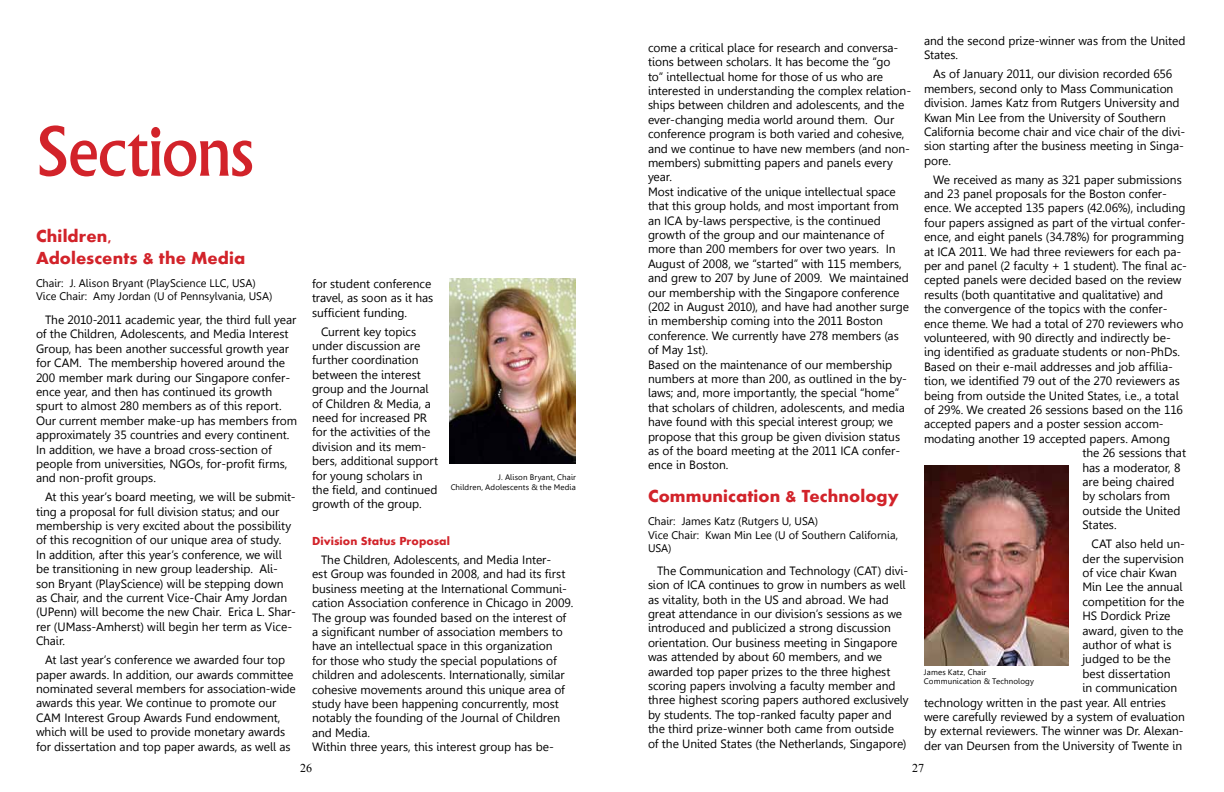
<style>
.page{position:relative;width:1224px;height:792px;background:#fff}
.page>*{position:absolute;margin:0;border:0;box-sizing:border-box;transform-origin:0 0}
.t1{font:72px "Narkisim";letter-spacing:-.02em;color:#d2232a}
.t2{font:700 18px/21.6px "Aharoni";letter-spacing:.005em;color:#d2232a}
.t3{font:12px/14.4px "Gisha";letter-spacing:-.005em;color:#000}
.t4{font:700 12px "Aharoni";letter-spacing:.005em;color:#d2232a}
.t5{font:12px "Times New Roman";color:#000}
.t6{font:11px/13.2px "Gisha";color:#000}
.t7{font:8px/9.6px "Gisha";letter-spacing:.015em;color:#000;text-align:right}
</style>
<div class="page">
<img style="left:450px;top:279px;width:126px;height:185px">
<img style="left:924px;top:466px;width:145px;height:200px">
<h1 class="t1" style="left:36px;top:123px;width:219px">Sections</h1>
<h2 class="t2" style="left:36px;top:227px;width:211px">Children,<br>Adolescents &amp; the Media</h2>
<p class="t6" style="left:36px;top:277px;width:238px">Chair: J. Alison Bryant (PlayScience LLC, USA)<br>Vice Chair: Amy Jordan (U of Pennsylvania, USA)</p>
<p class="t3" style="left:36px;top:313px;width:263px;text-indent:9px">The 2010-2011 academic year, the third full year of the Children, Adolescents, and Media Interest Group, has been another successful growth year for CAM. The membership hovered around the 200 member mark during our Singapore confer&shy;ence year, and then has continued its growth spurt to almost 280 members as of this report.<br>Our current member make-up has members from approximately 35 countries and every continent.<br>In addition, we have a broad cross-section of people from universities, NGOs, for-profit firms, and non-profit groups.</p>
<p class="t3" style="left:36px;top:490px;width:262px;text-indent:9px">At this year’s board meeting, we will be submit&shy;ting a proposal for full division status; and our membership is very excited about the possibility of this recognition of our unique area of study.<br>In addition, after this year’s conference, we will be transitioning in new group leadership. Ali&shy;son Bryant (PlayScience) will be stepping down as Chair, and the current Vice-Chair Amy Jordan (UPenn) will become the new Chair. Erica L. Shar&shy;rer (UMass-Amherst) will begin her term as Vice-Chair.</p>
<p class="t3" style="left:36px;top:653px;width:261px;text-indent:9px">At last year’s conference we awarded four top paper awards. In addition, our awards committee nominated several members for association-wide awards this year. We continue to promote our CAM Interest Group Awards Fund endowment, which will be used to provide monetary awards for dissertation and top paper awards, as well as</p>
<p class="t3" style="left:312px;top:277px;width:123px">for student conference travel, as soon as it has sufficient funding.</p>
<p class="t3" style="left:312px;top:324px;width:128px;text-indent:9px">Current key topics under discussion are further coordination between the interest group and the Journal of Children &amp; Media, a need for increased PR for the activities of the division and its mem&shy;bers, additional support for young scholars in the field, and continued growth of the group.</p>
<p class="t7" style="left:451px;top:473px;width:127px">J. Alison Bryant, Chair<br>Children, Adolescents &amp; the Media</p>
<p class="t4" style="left:312px;top:536px;width:140px">Division Status Proposal</p>
<p class="t3" style="left:312px;top:553px;width:263px;text-indent:9px">The Children, Adolescents, and Media Inter-<br>est Group was founded in 2008, and had its first business meeting at the International Communi&shy;cation Association conference in Chicago in 2009.<br>The group was founded based on the interest of a significant number of association members to have an intellectual space in this organization<br>for those who study the special populations of children and adolescents. Internationally, similar cohesive movements around this unique area of study have been happening concurrently, most notably the founding of the Journal of Children and Media.<br>Within three years, this interest group has be-</p>
<p class="t3" style="left:648px;top:41px;width:265px">come a critical place for research and conversa&shy;tions between scholars. It has become the “go<br>to” intellectual home for those of us who are interested in understanding the complex relation&shy;ships between children and adolescents, and the ever-changing media world around them. Our conference program is both varied and cohesive, and we continue to have new members (and non&shy;members) submitting papers and panels every year.<br>Most indicative of the unique intellectual space that this group holds, and most important from an ICA by-laws perspective, is the continued growth of the group and our maintenance of more than 200 members for over two years. In August of 2008, we “started” with 115 members, and grew to 207 by June of 2009. We maintained our membership with the Singapore conference (202 in August 2010), and have had another surge in membership coming into the 2011 Boston conference. We currently have 278 members (as of May 1st).<br>Based on the maintenance of our membership numbers at more than 200, as outlined in the by&shy;laws; and, more importantly, the special “home” that scholars of children, adolescents, and media have found with this special interest group; we propose that this group be given division status as of the board meeting at the 2011 ICA confer&shy;ence in Boston.</p>
<p class="t3" style="left:924px;top:34px;width:263px">and the second prize-winner was from the United<br>States.</p>
<p class="t3" style="left:924px;top:67px;width:263px;text-indent:9px">As of January 2011, our division recorded 656 members, second only to Mass Communication division. James Katz from Rutgers University and Kwan Min Lee from the University of Southern California become chair and vice chair of the divi&shy;sion starting after the business meeting in Singa&shy;pore.</p>
<p class="t3" style="left:933px;top:172px;width:250px">We received as many as 321 paper submissions</p>
<p class="t3" style="left:924px;top:187px;width:244px">and 23 panel proposals for the Boston confer-</p>
<p class="t3" style="left:924px;top:201px;width:263px">ence. We accepted 135 papers (42.06%), including</p>
<p class="t3" style="left:924px;top:215px;width:263px">four papers assigned as part of the virtual confer-</p>
<p class="t3" style="left:924px;top:230px;width:262px">ence, and eight panels (34.78%) for programming</p>
<p class="t3" style="left:924px;top:244px;width:259px">at ICA 2011. We had three reviewers for each pa-</p>
<p class="t3" style="left:924px;top:259px;width:264px">per and panel (2 faculty + 1 student). The final ac-</p>
<p class="t3" style="left:924px;top:273px;width:259px">cepted panels were decided based on the review</p>
<p class="t3" style="left:924px;top:287px;width:241px">results (both quantitative and qualitative) and</p>
<p class="t3" style="left:924px;top:302px;width:245px">the convergence of the topics with the confer-</p>
<p class="t3" style="left:924px;top:316px;width:261px">ence theme. We had a total of 270 reviewers who</p>
<p class="t3" style="left:924px;top:331px;width:248px">volunteered, with 90 directly and indirectly be-</p>
<p class="t3" style="left:924px;top:345px;width:258px">ing identified as graduate students or non-PhDs.</p>
<p class="t3" style="left:924px;top:359px;width:250px">Based on their e-mail addresses and job affilia-</p>
<p class="t3" style="left:924px;top:374px;width:258px">tion, we identified 79 out of the 270 reviewers as</p>
<p class="t3" style="left:924px;top:388px;width:256px">being from outside the United States, i.e., a total</p>
<p class="t3" style="left:924px;top:403px;width:260px">of 29%. We created 26 sessions based on the 116</p>
<p class="t3" style="left:924px;top:417px;width:241px">accepted papers and a poster session accom-</p>
<p class="t3" style="left:924px;top:431px;width:248px">modating another 19 accepted papers. Among</p>
<p class="t3" style="left:1082px;top:446px;width:105px">the 26 sessions that</p>
<p class="t3" style="left:1082px;top:460px;width:100px">has a moderator, 8</p>
<p class="t3" style="left:1082px;top:475px;width:94px">are being chaired</p>
<p class="t3" style="left:1082px;top:489px;width:89px">by scholars from</p>
<p class="t3" style="left:1082px;top:503px;width:99px">outside the United</p>
<p class="t3" style="left:1082px;top:518px;width:36px">States.</p>
<p class="t3" style="left:1091px;top:537px;width:95px">CAT also held un-</p>
<p class="t3" style="left:1082px;top:551px;width:103px">der the supervision</p>
<p class="t3" style="left:1082px;top:566px;width:96px">of vice chair Kwan</p>
<p class="t3" style="left:1082px;top:580px;width:101px">Min Lee the annual</p>
<p class="t3" style="left:1082px;top:594px;width:104px">competition for the</p>
<p class="t3" style="left:1082px;top:609px;width:90px">HS Dordick Prize</p>
<p class="t3" style="left:1082px;top:623px;width:102px">award, given to the</p>
<p class="t3" style="left:1082px;top:638px;width:91px">author of what is</p>
<p class="t3" style="left:1082px;top:652px;width:90px">judged to be the</p>
<p class="t3" style="left:1082px;top:666px;width:90px">best dissertation</p>
<p class="t3" style="left:1082px;top:681px;width:96px">in communication</p>
<p class="t3" style="left:924px;top:695px;width:243px">technology written in the past year. All entries</p>
<p class="t3" style="left:924px;top:710px;width:263px">were carefully reviewed by a system of evaluation</p>
<p class="t3" style="left:924px;top:724px;width:261px">by external reviewers. The winner was Dr. Alexan-</p>
<p class="t3" style="left:924px;top:738px;width:260px">der van Deursen from the University of Twente in</p>
<h2 class="t2" style="left:648px;top:487px;width:252px">Communication &amp; Technology</h2>
<p class="t6" style="left:648px;top:515px;width:252px">Chair: James Katz (Rutgers U, USA)<br>Vice Chair: Kwan Min Lee (U of Southern California,<br>USA)</p>
<p class="t3" style="left:648px;top:563px;width:262px;text-indent:9px">The Communication and Technology (CAT) divi&shy;sion of ICA continues to grow in numbers as well as vitality, both in the US and abroad. We had great attendance in our division’s sessions as we introduced and publicized a strong discussion orientation. Our business meeting in Singapore was attended by about 60 members, and we awarded top paper prizes to the three highest scoring papers involving a faculty member and three highest scoring papers authored exclusively by students. The top-ranked faculty paper and the third prize-winner both came from outside<br>of the United States (the Netherlands, Singapore)</p>
<p class="t7" style="left:924px;top:667px;width:112px;text-align:left">James Katz, Chair<br>Communication &amp; Technology</p>
<p class="t5" style="left:300px;top:759px;width:13px">26</p>
<p class="t5" style="left:912px;top:759px;width:13px">27</p>
</div>
